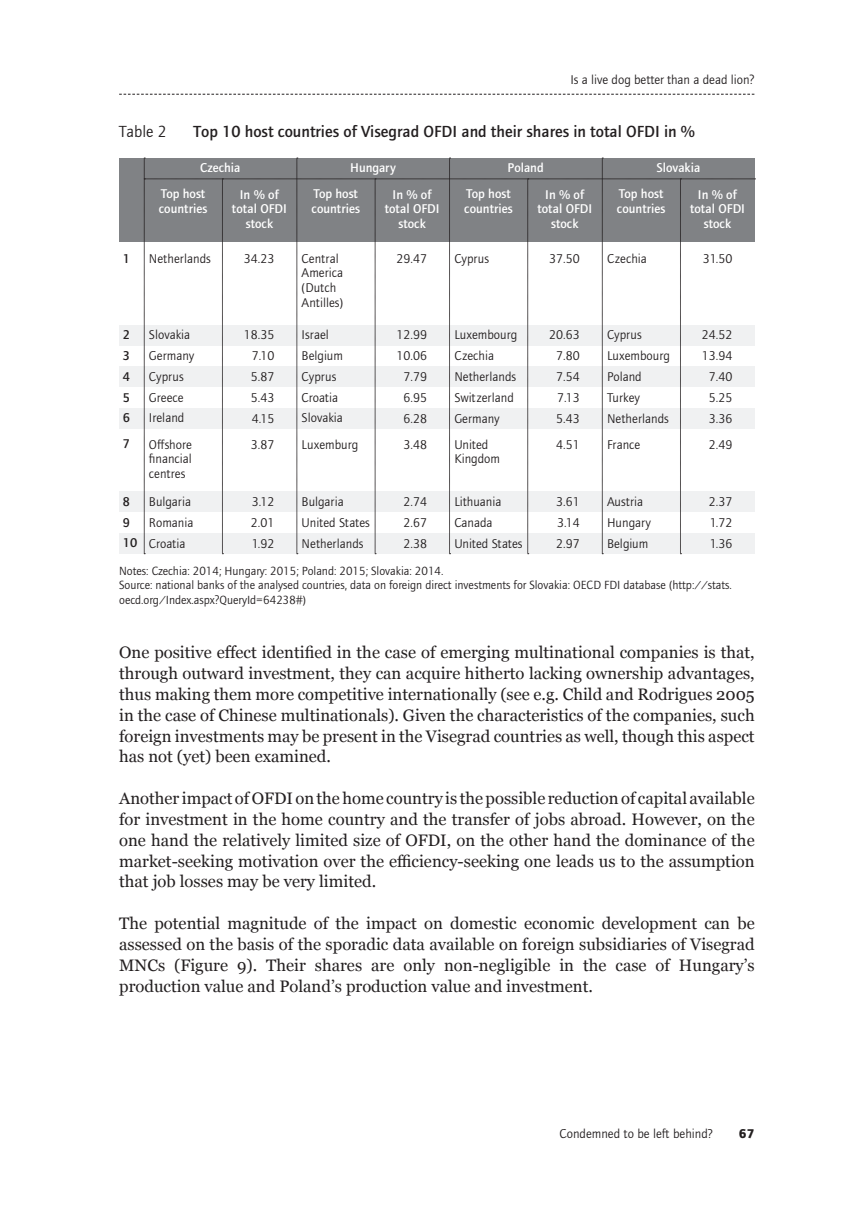
<style>
.page{position:relative;width:859px;height:1221px;background:#fff}
.page>*{position:absolute;margin:0;border:0;box-sizing:border-box;transform-origin:0 0}
.t1{font:16.62px/20.8px "Georgia";color:#231f20;text-align:justify}
.t2{font:16.62px "etui Foundry Journal Medium";color:#231f20}
.t3{font:16.62px "etui Foundry Journal book";color:#231f20}
.t4{font:13.12px/20.8px "Foundry Journal";color:#231f20}
.t5{font:500 13.12px/14.7px "Foundry Journal";color:#fff}
.t6{font:13.12px "etui Foundry Journal book";color:#231f20}
.t7{font:500 13.12px/20.8px "Foundry Journal";color:#231f20;text-align:justify}
.t8{font:700 13.12px "Foundry Journal";color:#231f20}
.t9{font:12.25px/14.7px "etui Foundry Journal book";color:#231f20}
</style>
<div class="page">
<svg style="left:119px;top:94px;width:635px;height:1px"></svg>
<div style="left:119px;top:158px;width:635px;height:83px;background:#808285"></div>
<div style="left:119px;top:533px;width:635px;height:21px;background:#f0f1f2"></div>
<div style="left:119px;top:491px;width:635px;height:21px;background:#f0f1f2"></div>
<div style="left:119px;top:408px;width:635px;height:21px;background:#f0f1f2"></div>
<div style="left:119px;top:366px;width:635px;height:21px;background:#f0f1f2"></div>
<div style="left:119px;top:324px;width:635px;height:21px;background:#f0f1f2"></div>
<svg style="left:144px;top:158px;width:611px;height:396px"></svg>
<p class="t6" style="left:570px;top:72px;width:185px">Is a live dog better than a dead lion?</p>
<p class="t3" style="left:119px;top:122px;width:49px">Table 2</p>
<p class="t2" style="left:193px;top:122px;width:502px">Top 10 host countries of Visegrad OFDI and their shares in total OFDI in %</p>
<p class="t7" style="left:123px;top:248px;width:9px">1</p>
<p class="t7" style="left:123px;top:324px;width:9px">2<br>3<br>4<br>5<br>6</p>
<p class="t7" style="left:123px;top:433px;width:9px">7</p>
<p class="t7" style="left:123px;top:491px;width:16px;text-align:left">8<br>9<br>10</p>
<p class="t5" style="left:200px;top:160px;width:42px">Czechia</p>
<p class="t5" style="left:350px;top:160px;width:47px">Hungary</p>
<p class="t5" style="left:507px;top:160px;width:38px">Poland</p>
<p class="t5" style="left:656px;top:160px;width:45px">Slovakia</p>
<p class="t5" style="left:159px;top:186px;width:50px">Top host countries</p>
<p class="t4" style="left:149px;top:248px;width:63px">Netherlands</p>
<p class="t4" style="left:149px;top:324px;width:47px">Slovakia<br>Germany<br>Cyprus<br>Greece<br>Ireland</p>
<p class="t4" style="left:149px;top:437px;width:45px;line-height:14.7px;text-align:justify">Offshore financial centres</p>
<p class="t4" style="left:149px;top:491px;width:46px">Bulgaria<br>Romania<br>Croatia</p>
<p class="t5" style="left:232px;top:187px;width:56px;text-align:center">In % of total OFDI stock</p>
<p class="t4" style="left:244px;top:248px;width:32px">34.23</p>
<p class="t4" style="left:251px;top:324px;width:25px;text-align:justify;text-indent:-7px">18.35<br>7.10<br>5.87<br>5.43<br>4.15</p>
<p class="t4" style="left:251px;top:434px;width:25px">3.87</p>
<p class="t5" style="left:311px;top:186px;width:50px">Top host countries</p>
<p class="t4" style="left:301px;top:251px;width:43px;line-height:14.7px">Central<br>America (Dutch<br>Antilles)</p>
<p class="t4" style="left:301px;top:324px;width:43px">Israel<br>Belgium<br>Cyprus<br>Croatia<br>Slovakia</p>
<p class="t4" style="left:301px;top:433px;width:58px">Luxemburg</p>
<p class="t5" style="left:384px;top:187px;width:56px;text-align:center">In % of total OFDI stock</p>
<p class="t4" style="left:396px;top:248px;width:32px">29.47</p>
<p class="t4" style="left:396px;top:324px;width:32px;text-align:center">12.99<br>10.06<br>7.79<br>6.95<br>6.28</p>
<p class="t4" style="left:403px;top:434px;width:25px">3.48</p>
<p class="t4" style="left:251px;top:491px;width:25px;text-align:justify">3.12<br>2.01<br>1.92</p>
<p class="t4" style="left:301px;top:491px;width:70px">Bulgaria<br>United States<br>Netherlands</p>
<p class="t4" style="left:403px;top:491px;width:25px;text-align:justify">2.74<br>2.67<br>2.38</p>
<p class="t5" style="left:464px;top:186px;width:50px">Top host countries</p>
<p class="t4" style="left:454px;top:248px;width:36px">Cyprus</p>
<p class="t5" style="left:537px;top:187px;width:56px;text-align:center">In % of total OFDI stock</p>
<p class="t4" style="left:549px;top:248px;width:32px">37.50</p>
<p class="t5" style="left:616px;top:187px;width:50px">Top host countries</p>
<p class="t4" style="left:606px;top:248px;width:41px">Czechia</p>
<p class="t4" style="left:454px;top:324px;width:64px">Luxembourg<br>Czechia<br>Netherlands<br>Switzerland<br>Germany</p>
<p class="t4" style="left:454px;top:437px;width:47px;line-height:14.7px">United<br>Kingdom</p>
<p class="t4" style="left:454px;top:491px;width:70px">Lithuania<br>Canada<br>United States</p>
<p class="t4" style="left:556px;top:324px;width:25px;text-align:justify;text-indent:-7px">20.63<br>7.80<br>7.54<br>7.13<br>5.43</p>
<p class="t4" style="left:556px;top:434px;width:25px">4.51</p>
<p class="t4" style="left:556px;top:491px;width:25px;text-align:justify">3.61<br>3.14<br>2.97</p>
<p class="t4" style="left:606px;top:324px;width:64px">Cyprus<br>Luxembourg<br>Poland<br>Turkey<br>Netherlands</p>
<p class="t4" style="left:606px;top:434px;width:35px">France</p>
<p class="t4" style="left:606px;top:491px;width:46px">Austria<br>Hungary<br>Belgium</p>
<p class="t5" style="left:689px;top:187px;width:56px;text-align:center">In % of total OFDI stock</p>
<p class="t4" style="left:702px;top:248px;width:31px">31.50</p>
<p class="t4" style="left:701px;top:324px;width:32px;text-align:center">24.52<br>13.94<br>7.40<br>5.25<br>3.36</p>
<p class="t4" style="left:708px;top:434px;width:25px">2.49</p>
<p class="t4" style="left:708px;top:491px;width:25px;text-align:justify">2.37<br>1.72<br>1.36</p>
<p class="t9" style="left:119px;top:563px;width:614px">Notes: Czechia: 2014; Hungary: 2015; Poland: 2015; Slovakia: 2014.<br>Source: national banks of the analysed countries, data on foreign direct investments for Slovakia: OECD FDI database (http://stats. oecd.org/Index.aspx?QueryId=64238#)</p>
<p class="t1" style="left:119px;top:641px;width:636px">One positive effect identified in the case of emerging multinational companies is that, through outward investment, they can acquire hitherto lacking ownership advantages, thus making them more competitive internationally (see e.g. Child and Rodrigues 2005 in the case of Chinese multinationals). Given the characteristics of the companies, such foreign investments may be present in the Visegrad countries as well, though this aspect has not (yet) been examined.</p>
<p class="t1" style="left:119px;top:787px;width:636px">Another impact of OFDI on the home country is the possible reduction of capital available for investment in the home country and the transfer of jobs abroad. However, on the one hand the relatively limited size of OFDI, on the other hand the dominance of the market-seeking motivation over the efficiency-seeking one leads us to the assumption that job losses may be very limited.</p>
<p class="t1" style="left:119px;top:912px;width:636px">The potential magnitude of the impact on domestic economic development can be assessed on the basis of the sporadic data available on foreign subsidiaries of Visegrad MNCs (Figure 9). Their shares are only non-negligible in the case of Hungary’s production value and Poland’s production value and investment.</p>
<p class="t4" style="left:559px;top:1122px;width:155px">Condemned to be left behind?</p>
<p class="t8" style="left:738px;top:1125px;width:17px">67</p>
</div>
